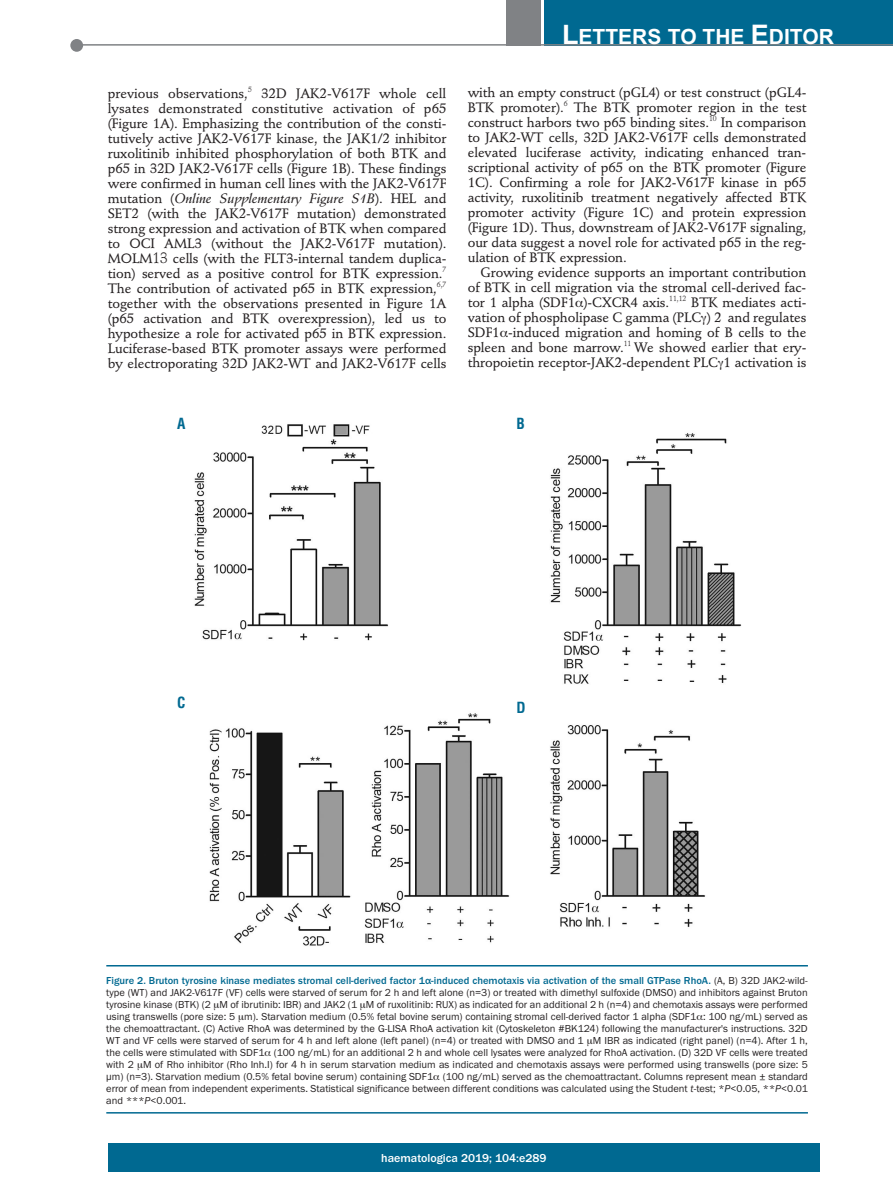
<style>
.page{position:relative;width:893px;height:1191px;background:#fff}
.page>*{position:absolute;margin:0;border:0;box-sizing:border-box;transform-origin:0 0}
.t1{font:700 21px "Arial";color:#fff}
.t2{font:700 condensed 15px "Helvetica";color:#006991}
.t3{font:500 13.5px/15px "Stempel Schneidler";letter-spacing:-.005em;color:#231f20;text-align:justify}
.t4{font:italic 13.5px "Stempel Schneidler Med";letter-spacing:-.005em;color:#231f20}
.t5{font:500 12px "Franklin Gothic";color:#fff}
.t6{font:10.5px/12px "Franklin Gothic";color:#231f20;text-align:justify}
.s1{font-family:"Stempel Schneidler";font-weight:500;font-style:normal}
.s2{font-weight:400;font-size:15px}
.s3{font-size:27px}
.s4{font-weight:500;color:#006991}
.s5{font-style:italic}
</style>
<div class="page">
<div style="left:107px;top:1143px;width:713px;height:28px;background:#006991"></div>
<div style="left:544px;top:0;width:349px;height:45px;background:#006991"></div>
<div style="left:506px;top:0;width:34px;height:45px;background:#808285"></div>
<div style="left:70px;top:39px;width:13px;height:13px;background:#808285;border-radius:50%"></div>
<hr style="left:78px;top:44px;width:815px;height:2px;background:#808285">
<img style="left:194px;top:424px;width:548px;height:522px">
<hr style="left:106px;top:965px;width:702px;height:1px;background:#006991">
<hr style="left:106px;top:1112px;width:702px;height:1px;background:#006991">
<p class="t3" style="left:108px;top:87px;width:340px">previous observations,<sup>5</sup> 32D JAK2-V617F whole cell lysates demonstrated constitutive activation of p65 (Figure 1A). Emphasizing the contribution of the consti&shy;tutively active JAK2-V617F kinase, the JAK1/2 inhibitor ruxolitinib inhibited phosphorylation of both BTK and p65 in 32D JAK2-V617F cells (Figure 1B). These findings were confirmed in human cell lines with the JAK2-V617F</p>
<p class="t4" style="left:108px;top:193px;width:340px"><span class="s1">mutation (</span>Online Supplementary Figure S1B<span class="s1">). HEL and</span></p>
<p class="t3" style="left:108px;top:207px;width:340px">SET2 (with the JAK2-V617F mutation) demonstrated strong expression and activation of BTK when compared to OCI AML3 (without the JAK2-V617F mutation).<br>MOLM<span class="s2">13</span> cells (with the FLT3-internal tandem duplica&shy;tion) served as a positive control for BTK expression.<sup>7<br></sup>The contribution of activated p65 in BTK expression,<sup>6,7 </sup>together with the observations presented in Figure 1A (p65 activation and BTK overexpression), led us to hypothesize a role for activated p65 in BTK expression.<br>Luciferase-based BTK promoter assays were performed by electroporating 32D JAK2-WT and JAK2-V617F cells</p>
<h1 class="t1" style="left:562px;top:25px;width:273px"><span class="s3">L</span>ETTERS TO THE <span class="s3">E</span>DITOR</h1>
<p class="t3" style="left:468px;top:86px;width:340px">with an empty construct (pGL4) or test construct (pGL4- BTK promoter).<sup>6</sup> The BTK promoter region in the test construct harbors two p65 binding sites.<sup>10</sup> In comparison to JAK2-WT cells, 32D JAK2-V617F cells demonstrated elevated luciferase activity, indicating enhanced tran&shy;scriptional activity of p65 on the BTK promoter (Figure 1C). Confirming a role for JAK2-V617F kinase in p65 activity, ruxolitinib treatment negatively affected BTK promoter activity (Figure 1C) and protein expression (Figure 1D). Thus, downstream of JAK2-V617F signaling, our data suggest a novel role for activated p65 in the reg&shy;ulation of BTK expression.</p>
<p class="t3" style="left:468px;top:266px;width:340px;text-indent:13px">Growing evidence supports an important contribution of BTK in cell migration via the stromal cell-derived fac&shy;tor 1 alpha (SDF1 )-CXCR4 axis.<sup>11,12</sup> BTK mediates acti&shy;vation of phospholipase C gamma (PLC ) 2 and regulates SDF1 -induced migration and homing of B cells to the spleen and bone marrow.<sup>11</sup> We showed earlier that ery&shy;thropoietin receptor-JAK2-dependent PLC 1 activation is</p>
<p class="t2" style="left:177px;top:415px;width:10px">A</p>
<p class="t2" style="left:516px;top:415px;width:10px">B</p>
<p class="t2" style="left:177px;top:694px;width:10px">C</p>
<p class="t2" style="left:516px;top:698px;width:11px">D</p>
<p class="t6" style="left:106px;top:974px;width:703px"><span class="s4">Figure 2. Bruton tyrosine kinase mediates stromal cell-derived factor 1α-induced chemotaxis via activation of the small GTPase RhoA.</span> (A, B) 32D JAK2-wild&shy;type (WT) and JAK2-V617F (VF) cells were starved of serum for 2 h and left alone (n=3) or treated with dimethyl sulfoxide (DMSO) and inhibitors against Bruton tyrosine kinase (BTK) (2 M of ibrutinib: IBR) and JAK2 (1 M of ruxolitinib: RUX) as indicated for an additional 2 h (n=4) and chemotaxis assays were performed using transwells (pore size: 5 m). Starvation medium (0.5% fetal bovine serum) containing stromal cell-derived factor 1 alpha (SDF1 : 100 ng/mL) served as the chemoattractant. (C) Active RhoA was determined by the G-LISA RhoA activation kit (Cytoskeleton #BK124) following the manufacturer's instructions. 32D WT and VF cells were starved of serum for 4 h and left alone (left panel) (n=4) or treated with DMSO and 1 M IBR as indicated (right panel) (n=4). After 1 h, the cells were stimulated with SDF1 (100 ng/mL) for an additional 2 h and whole cell lysates were analyzed for RhoA activation. (D) 32D VF cells were treated with 2 M of Rho inhibitor (Rho Inh.I) for 4 h in serum starvation medium as indicated and chemotaxis assays were performed using transwells (pore size: 5 μm) (n=3). Starvation medium (0.5% fetal bovine serum) containing SDF1 (100 ng/mL) served as the chemoattractant. Columns represent mean ± standard error of mean from independent experiments. Statistical significance between different conditions was calculated using the Student <span class="s5">t</span>-test; *<span class="s5">P</span>&lt;0.05, **<span class="s5">P</span>&lt;0.01 and ***<span class="s5">P</span>&lt;0.001.</p>
<p class="t5" style="left:381px;top:1150px;width:167px">haematologica 2019; 104:e289</p>
</div>
